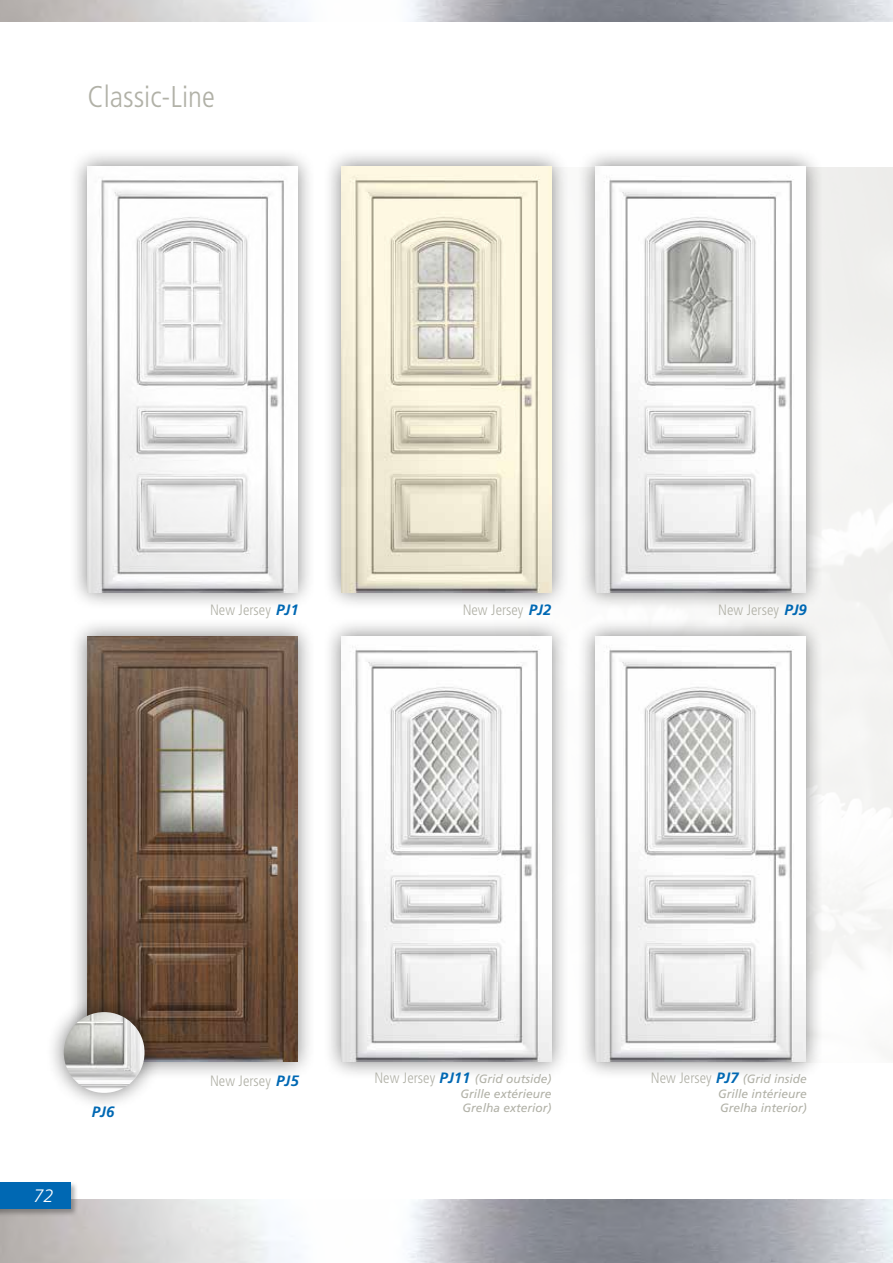
<style>
.page{position:relative;width:893px;height:1263px;background:#fff}
.page>*{position:absolute;margin:0;border:0;box-sizing:border-box;transform-origin:0 0}
.t1{font:300 condensed 30px "Frutiger";color:#b1b1a7}
.t2{font:italic 300 18px "Frutiger";color:#fff}
.t3{font:300 condensed 15px "Frutiger";color:#b1b1a7}
.t4{font:italic 700 15px "Frutiger";color:#0068b3}
.t5{font:italic 12px/14.4px "Frutiger";color:#b1b1a7;text-align:justify}
.s1{font-weight:700;font-style:italic;font-stretch:normal;color:#0068b3}
.s2{font-weight:300;font-style:normal;font-stretch:condensed;font-size:15px}
.s3{font-weight:700;font-size:15px;color:#0068b3}
</style>
<div class="page">
<div style="left:0;top:1181px;width:78px;height:36px;background:#000;opacity:.3"></div>
<div style="left:0;top:1182px;width:71px;height:27px;background:#0068b3"></div>
<div style="left:69px;top:148px;width:247px;height:463px;background:#000;opacity:.5"></div>
<img style="left:88px;top:167px;width:209px;height:425px">
<div style="left:577px;top:148px;width:247px;height:463px;background:#000;opacity:.5"></div>
<img style="left:596px;top:167px;width:209px;height:425px">
<div style="left:323px;top:618px;width:247px;height:462px;background:#000;opacity:.5"></div>
<img style="left:342px;top:636px;width:209px;height:425px">
<div style="left:323px;top:148px;width:247px;height:463px;background:#000;opacity:.5"></div>
<img style="left:342px;top:167px;width:209px;height:425px">
<div style="left:69px;top:618px;width:247px;height:462px;background:#000;opacity:.5"></div>
<img style="left:88px;top:636px;width:209px;height:425px">
<div style="left:577px;top:618px;width:247px;height:462px;background:#000;opacity:.5"></div>
<img style="left:596px;top:636px;width:209px;height:425px">
<div style="left:46px;top:994px;width:117px;height:117px;background:#000;opacity:.5"></div>
<img style="left:64px;top:1012px;width:81px;height:81px;border-radius:40px">
<h1 class="t1" style="left:88px;top:79px;width:129px">Classic-Line</h1>
<p class="t3" style="left:210px;top:601px;width:90px">New Jersey <span class="s1">PJ1</span></p>
<p class="t3" style="left:463px;top:601px;width:90px">New Jersey <span class="s1">PJ2</span></p>
<p class="t3" style="left:718px;top:601px;width:90px">New Jersey <span class="s1">PJ9</span></p>
<h2 class="t2" style="left:34px;top:1186px;width:22px">72</h2>
<p class="t4" style="left:92px;top:1103px;width:24px">PJ6</p>
<p class="t3" style="left:210px;top:1072px;width:90px">New Jersey <span class="s1">PJ5</span></p>
<p class="t5" style="left:461px;top:1072px;width:92px;text-indent:-86px"><span class="s2">New Jersey</span> <span class="s3">PJ11</span> (Grid outside)<br>Grille extérieure Grelha exterior)</p>
<p class="t5" style="left:718px;top:1072px;width:90px;text-indent:-67px"><span class="s2">New Jersey</span> <span class="s3">PJ7</span> (Grid inside Grille intérieure Grelha interior)</p>
</div>
